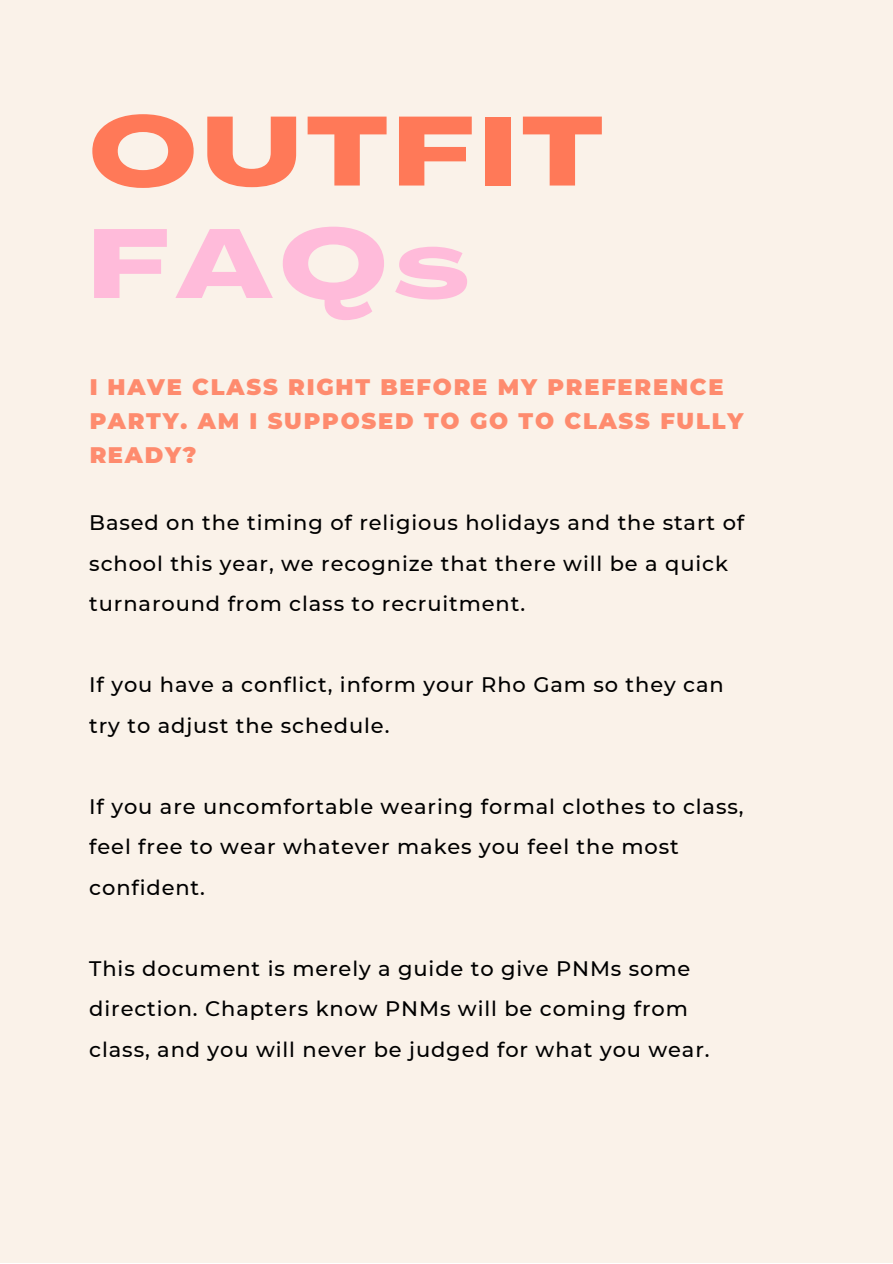
<style>
.page{position:relative;width:893px;height:1264px;background:#fff}
.page>*{position:absolute;margin:0;border:0;box-sizing:border-box;transform-origin:0 0}
.t1{font:800 96.15px/112.4px "Agrandir Grand";letter-spacing:.07em;color:#ff7958}
.t2{font:900 22.5px/33.8px "Montserrat";letter-spacing:.08em;color:#ff7958}
.t3{font:500 21px/40.5px "Montserrat";letter-spacing:.04em;color:#000}
.s1{color:#ffbbda}
</style>
<div class="page">
<div style="left:0;top:0;width:892px;height:1262px;background:#faf2e9"></div>
<p class="t1" style="left:89px;top:105px;width:515px">OUTFIT<br><span class="s1">FAQs</span></p>
<p class="t2" style="left:89px;top:370px;width:655px">I HAVE CLASS RIGHT BEFORE MY PREFERENCE<br>PARTY. AM I SUPPOSED TO GO TO CLASS FULLY<br>READY?</p>
<p class="t3" style="left:89px;top:502px;width:656px">Based on the timing of religious holidays and the start of school this year, we recognize that there will be a quick turnaround from class to recruitment.</p>
<p class="t3" style="left:89px;top:664px;width:636px">If you have a conflict, inform your Rho Gam so they can try to adjust the schedule.</p>
<p class="t3" style="left:89px;top:786px;width:655px">If you are uncomfortable wearing formal clothes to class, feel free to wear whatever makes you feel the most confident.</p>
<p class="t3" style="left:89px;top:947px;width:621px">This document is merely a guide to give PNMs some direction. Chapters know PNMs will be coming from class, and you will never be judged for what you wear.</p>
</div>
